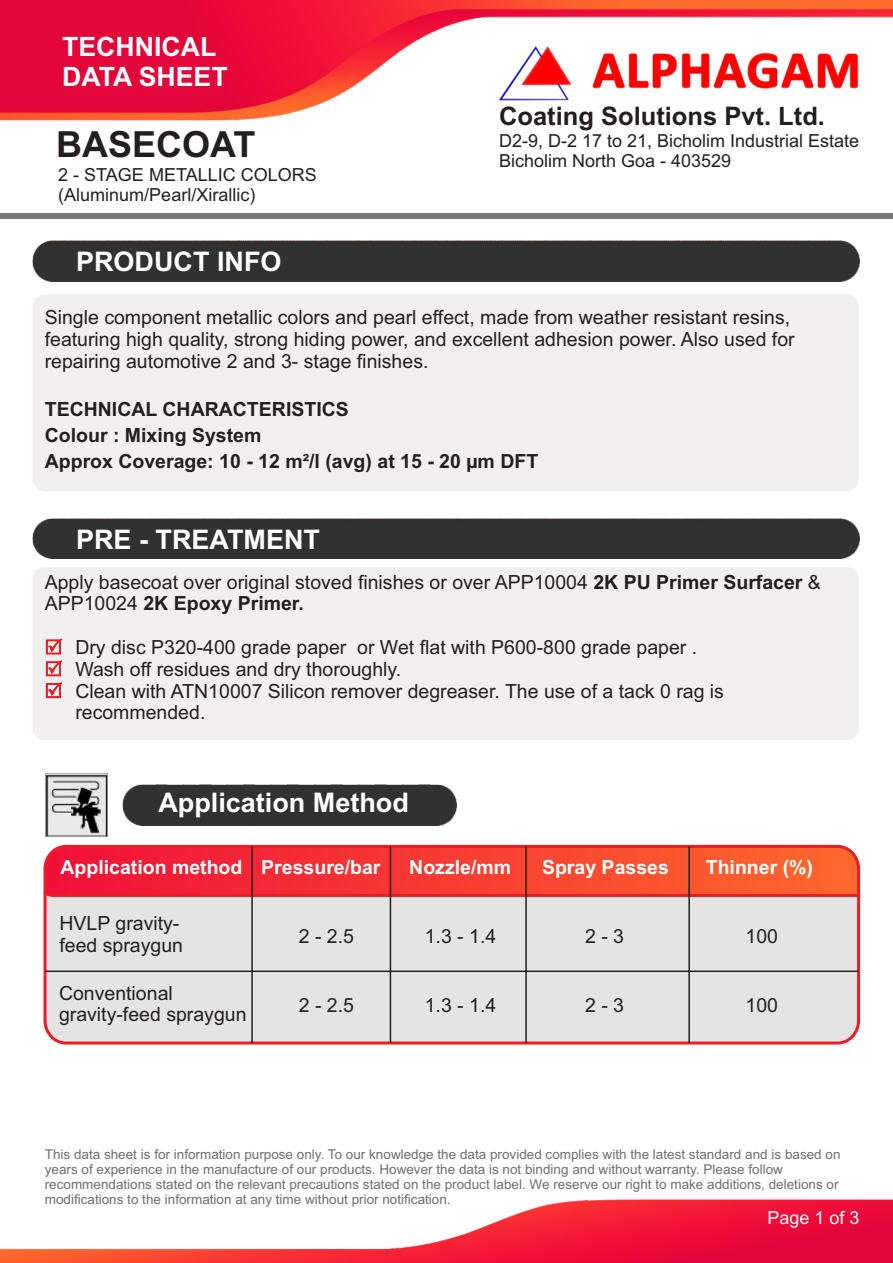
<style>
.page{position:relative;width:893px;height:1263px;background:#fff}
.page>*{position:absolute;margin:0;border:0;box-sizing:border-box;transform-origin:0 0}
.t1{font:700 36px "Arial";color:#231f20}
.t2{font:700 27px "Arial";color:#fff}
.t3{font:700 26.7px/29.8px "Arial";color:#fff}
.t4{font:700 25.5px "Arial";color:#231f20}
.t5{font:19.5px/21.8px "Arial";color:#231f20}
.t6{font:700 19.5px/26.1px "Arial";color:#231f20}
.t7{font:700 19.5px "Arial";color:#fff}
.t8{font:18px/20.1px "Arial";color:#231f20}
.t9{font:18px "Arial";color:#fff}
.t10{font:13.5px/15.1px "Arial";color:#6d6e70}
.s1{font-weight:700}
</style>
<div class="page">
<img style="left:0;top:0;width:893px;height:1263px">
<div style="left:33px;top:294px;width:825px;height:197px;background:#f1efef;border-radius:12px"></div>
<div style="left:33px;top:567px;width:825px;height:173px;background:#f1efef;border-radius:11px"></div>
<div style="left:33px;top:241px;width:827px;height:40px;background:#313131"></div>
<div style="left:33px;top:518px;width:827px;height:40px;background:#313131"></div>
<div style="left:0;top:214px;width:892px;height:5px;background:#787878"></div>
<img style="left:486px;top:34px;width:372px;height:78px">
<img style="left:45px;top:774px;width:63px;height:62px">
<div style="left:122px;top:785px;width:335px;height:40px;background:#313131"></div>
<div style="left:45px;top:846px;width:813px;height:197px;background:#e4e4e4;border-radius:22px"></div>
<svg style="left:45px;top:846px;width:813px;height:52px;background:#f53f36"></svg>
<div style="left:44px;top:845px;width:816px;height:199px;border:3px solid #ed1c24;border-radius:22px"></div>
<hr style="left:45px;top:970px;width:813px;height:2px;background:#231f20">
<hr style="left:251px;top:846px;width:2px;height:197px;background:#231f20">
<hr style="left:390px;top:846px;width:1px;height:197px;background:#231f20">
<hr style="left:525px;top:846px;width:2px;height:197px;background:#231f20">
<hr style="left:688px;top:846px;width:2px;height:197px;background:#231f20">
<h3 class="t3" style="left:62px;top:35px;width:167px">TECHNICAL<br>DATA SHEET</h3>
<h1 class="t1" style="left:56px;top:131px;width:201px">BASECOAT</h1>
<p class="t8" style="left:58px;top:166px;width:260px">2 - STAGE METALLIC COLORS (Aluminum/Pearl/Xirallic)</p>
<h2 class="t2" style="left:76px;top:251px;width:207px">PRODUCT INFO</h2>
<h3 class="t4" style="left:499px;top:106px;width:327px">Coating Solutions Pvt. Ltd.</h3>
<p class="t8" style="left:499px;top:132px;width:362px">D2-9, D-2 17 to 21, Bicholim Industrial Estate<br>Bicholim North Goa - 403529</p>
<p class="t5" style="left:45px;top:308px;width:751px">Single component metallic colors and pearl effect, made from weather resistant resins, featuring high quality, strong hiding power, and excellent adhesion power. Also used for repairing automotive 2 and 3- stage finishes.</p>
<p class="t6" style="left:45px;top:398px;width:495px">TECHNICAL CHARACTERISTICS<br>Colour : Mixing System<br>Approx Coverage: 10 - 12 m²/l (avg) at 15 - 20 µm DFT</p>
<h2 class="t2" style="left:76px;top:529px;width:245px">PRE - TREATMENT</h2>
<p class="t5" style="left:45px;top:573px;width:778px">Apply basecoat over original stoved finishes or over APP10004 <span class="s1">2K PU Primer Surfacer</span> &amp;<br>APP10024 <span class="s1">2K Epoxy Primer.</span></p>
<p class="t5" style="left:75px;top:638px;width:650px">Dry disc P320-400 grade paper or Wet flat with P600-800 grade paper .<br>Wash off residues and dry thoroughly.<br>Clean with ATN10007 Silicon remover degreaser. The use of a tack 0 rag is recommended.</p>
<h2 class="t2" style="left:158px;top:792px;width:252px">Application Method</h2>
<p class="t7" style="left:60px;top:860px;width:322px">Application method Pressure/bar</p>
<p class="t7" style="left:409px;top:860px;width:103px">Nozzle/mm</p>
<p class="t7" style="left:542px;top:860px;width:128px">Spray Passes</p>
<p class="t7" style="left:706px;top:860px;width:109px">Thinner (%)</p>
<p class="t5" style="left:59px;top:914px;width:125px">HVLP gravity&shy;feed spraygun</p>
<p class="t5" style="left:59px;top:984px;width:189px">Conventional gravity-feed spraygun</p>
<p class="t5" style="left:299px;top:927px;width:57px">2 - 2.5</p>
<p class="t5" style="left:425px;top:927px;width:73px">1.3 - 1.4</p>
<p class="t5" style="left:585px;top:927px;width:41px">2 - 3</p>
<p class="t5" style="left:745px;top:927px;width:34px">100</p>
<p class="t5" style="left:299px;top:996px;width:57px">2 - 2.5</p>
<p class="t5" style="left:425px;top:996px;width:73px">1.3 - 1.4</p>
<p class="t5" style="left:585px;top:996px;width:41px">2 - 3</p>
<p class="t5" style="left:745px;top:996px;width:34px">100</p>
<p class="t10" style="left:45px;top:1148px;width:797px">This data sheet is for information purpose only. To our knowledge the data provided complies with the latest standard and is based on years of experience in the manufacture of our products. However the data is not binding and without warranty. Please follow recommendations stated on the relevant precautions stated on the product label. We reserve our right to make additions, deletions or modifications to the information at any time without prior notification.</p>
<p class="t9" style="left:767px;top:1210px;width:94px">Page 1 of 3</p>
</div>
